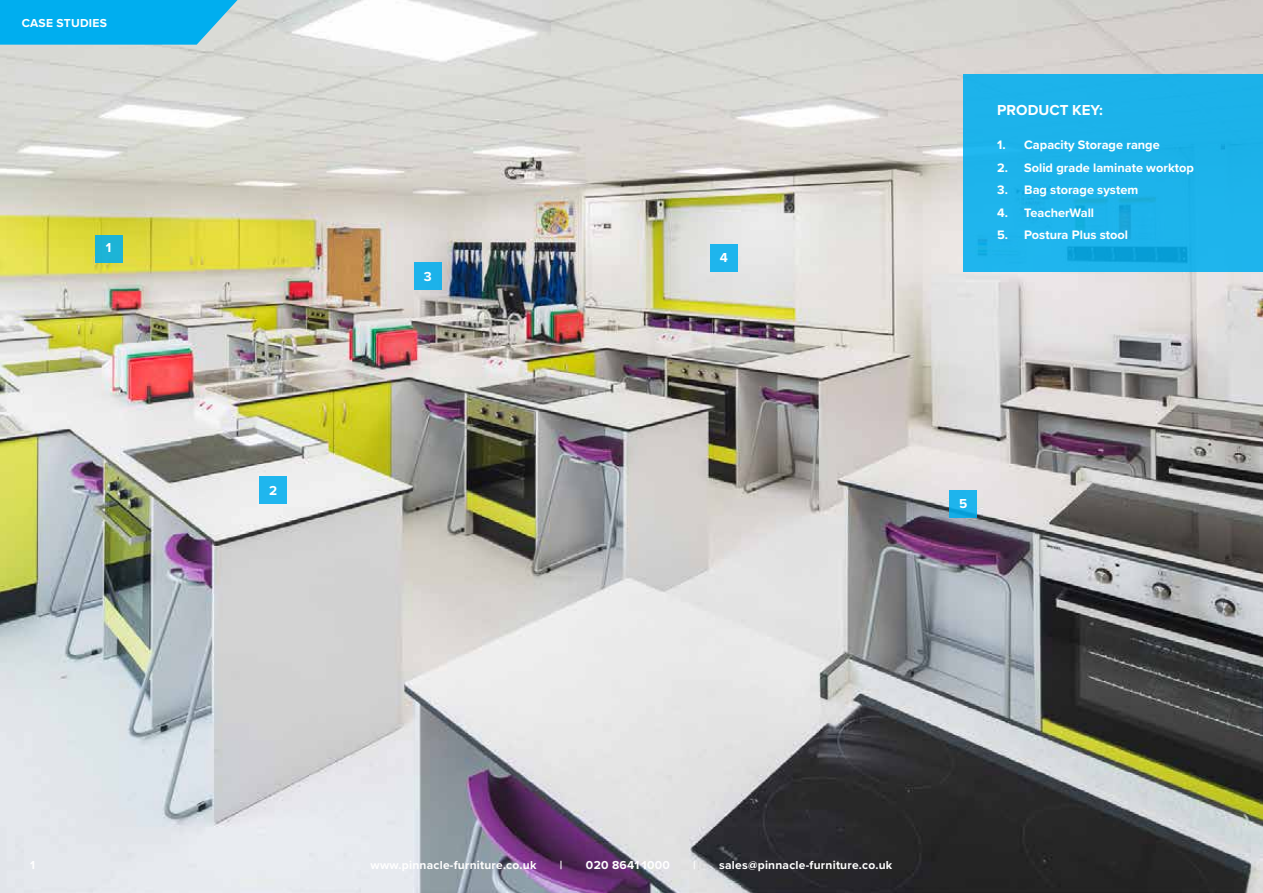
<style>
.page{position:relative;width:1263px;height:893px;background:#fff}
.page>*{position:absolute;margin:0;border:0;box-sizing:border-box;transform-origin:0 0}
.t1{font:700 15px "Proxima Nova";color:#fff}
.t2{font:700 13.5px "Proxima Nova";color:#fff}
.t3{font:700 12.75px "Proxima Nova";color:#fff}
.t4{font:700 12px "Proxima Nova";letter-spacing:.02em;color:#fff}
</style>
<div class="page">
<img style="left:0;top:0;width:1263px;height:893px">
<div style="left:95px;top:235px;width:28px;height:27px;background:#1db3d7"></div>
<div style="left:259px;top:476px;width:28px;height:28px;background:#1fb6ee"></div>
<div style="left:963px;top:74px;width:300px;height:197px;background:#1cb3eb"></div>
<div style="left:414px;top:262px;width:28px;height:28px;background:#1cb2ea"></div>
<div style="left:710px;top:244px;width:28px;height:27px;background:#1eb5ed"></div>
<div style="left:949px;top:490px;width:28px;height:28px;background:linear-gradient(to bottom,#24baf2,#10a7e0)"></div>
<svg style="left:0;top:0;width:249px;height:45px;background:#1db3eb"></svg>
<p class="t4" style="left:22px;top:14px;width:87px">CASE STUDIES</p>
<p class="t2" style="left:106px;top:237px;width:7px">1</p>
<p class="t2" style="left:269px;top:481px;width:10px">2</p>
<p class="t2" style="left:424px;top:266px;width:9px">3</p>
<p class="t2" style="left:720px;top:247px;width:10px">4</p>
<p class="t1" style="left:997px;top:98px;width:107px">PRODUCT KEY:</p>
<p class="t3" style="left:997px;top:135px;width:164px">1. Capacity Storage range</p>
<p class="t3" style="left:997px;top:158px;width:198px">2. Solid grade laminate worktop</p>
<p class="t3" style="left:997px;top:180px;width:143px">3. Bag storage system</p>
<p class="t3" style="left:997px;top:203px;width:98px">4. TeacherWall</p>
<p class="t3" style="left:997px;top:225px;width:132px">5. Postura Plus stool</p>
<p class="t2" style="left:959px;top:494px;width:10px">5</p>
<p class="t4" style="left:30px;top:856px;width:6px">1</p>
<p class="t4" style="left:371px;top:856px;width:167px">www.pinnacle-furniture.co.uk</p>
<p class="t4" style="left:560px;top:856px;width:4px">|</p>
<p class="t4" style="left:586px;top:856px;width:85px">020 8641 1000</p>
<p class="t4" style="left:693px;top:856px;width:4px">|</p>
<p class="t4" style="left:719px;top:856px;width:175px">sales@pinnacle-furniture.co.uk</p>
</div>
